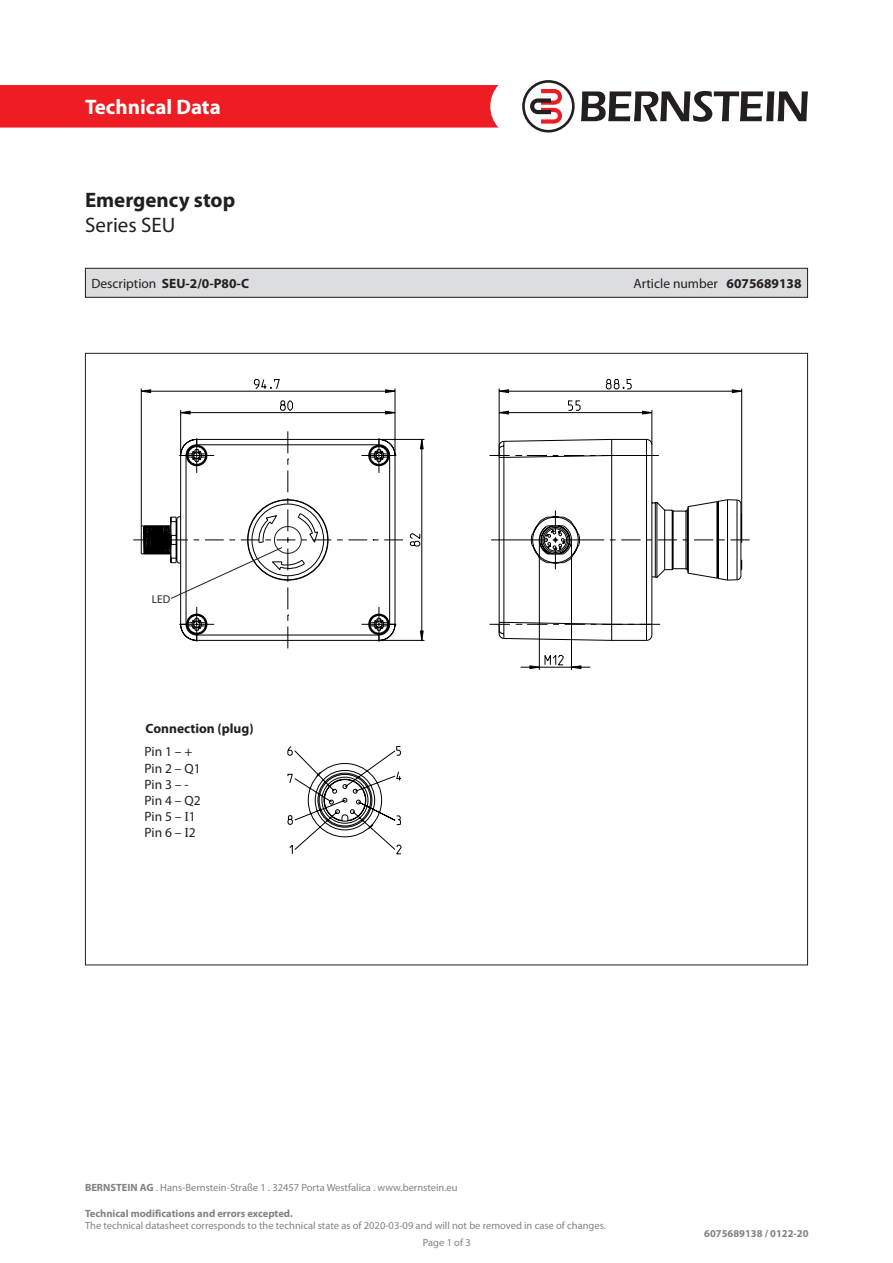
<style>
.page{position:relative;width:893px;height:1263px;background:#fff}
.page>*{position:absolute;margin:0;border:0;box-sizing:border-box;transform-origin:0 0}
.t1{font:700 21px "Myriad Pro";color:#fff}
.t2{font:700 21px "Myriad Pro";color:#231f20}
.t3{font:21px "Myriad Pro";color:#231f20}
.t4{font:13.5px "Myriad Pro";color:#231f20}
.t5{font:700 13.5px "Myriad Pro";color:#231f20}
.t6{font:11.4px "Myriad Pro";color:#231f20}
.t7{font:10.5px/16.8px "Myriad Pro";color:#808285}
.t8{font:700 10.5px "Myriad Pro";color:#808285}
.s1{font-weight:400}
.s2{font-weight:700}
.s3{font-family:"Times New Roman"}
</style>
<div class="page">
<div style="left:0;top:85px;width:498px;height:43px;background:#ee1d23"></div>
<svg style="left:581px;top:91px;width:227px;height:31px"></svg>
<svg style="left:522px;top:80px;width:53px;height:53px"></svg>
<svg style="left:288px;top:746px;width:113px;height:108px"></svg>
<svg style="left:140px;top:379px;width:603px;height:262px"></svg>
<div style="left:85px;top:268px;width:722px;height:29px;background:#dcdddf"></div>
<div style="left:85px;top:268px;width:723px;height:30px;border:1px solid #231f20"></div>
<h1 class="t1" style="left:85px;top:93px;width:137px">Technical Data</h1>
<p class="t2" style="left:85px;top:186px;width:152px">Emergency stop</p>
<p class="t3" style="left:85px;top:212px;width:92px">Series SEU</p>
<p class="t5" style="left:91px;top:274px;width:159px"><span class="s1">Description</span> SEU-2/0-P80-C</p>
<p class="t4" style="left:633px;top:275px;width:170px">Article number <span class="s2">6075689138</span></p>
<p class="t6" style="left:152px;top:592px;width:20px">LED</p>
<p class="t5" style="left:146px;top:720px;width:109px">Connection (plug)</p>
<p class="t4" style="left:145px;top:743px;width:49px">Pin 1 – +</p>
<p class="t4" style="left:145px;top:760px;width:58px">Pin 2 – Q1</p>
<p class="t4" style="left:145px;top:776px;width:46px">Pin 3 – -</p>
<p class="t4" style="left:145px;top:792px;width:58px">Pin 4 – Q2</p>
<p class="t4" style="left:145px;top:808px;width:53px">Pin 5 – <span class="s3">I</span>1</p>
<p class="t4" style="left:145px;top:824px;width:53px">Pin 6 – <span class="s3">I</span>2</p>
<p class="t7" style="left:85px;top:1179px;width:374px"><span class="s2">BERNSTEIN AG</span> . Hans-Bernstein-Straße 1 . 32457 Porta Westfalica . www.bernstein.eu</p>
<p class="t8" style="left:85px;top:1206px;width:209px">Technical modifications and errors excepted.</p>
<p class="t7" style="left:423px;top:1217px;width:184px;text-indent:-338px">The technical datasheet corresponds to the technical state as of 2020-03-09 and will not be removed in case of changes.<br>Page 1 of 3</p>
<p class="t8" style="left:704px;top:1227px;width:106px">6075689138 / 0122-20</p>
</div>
